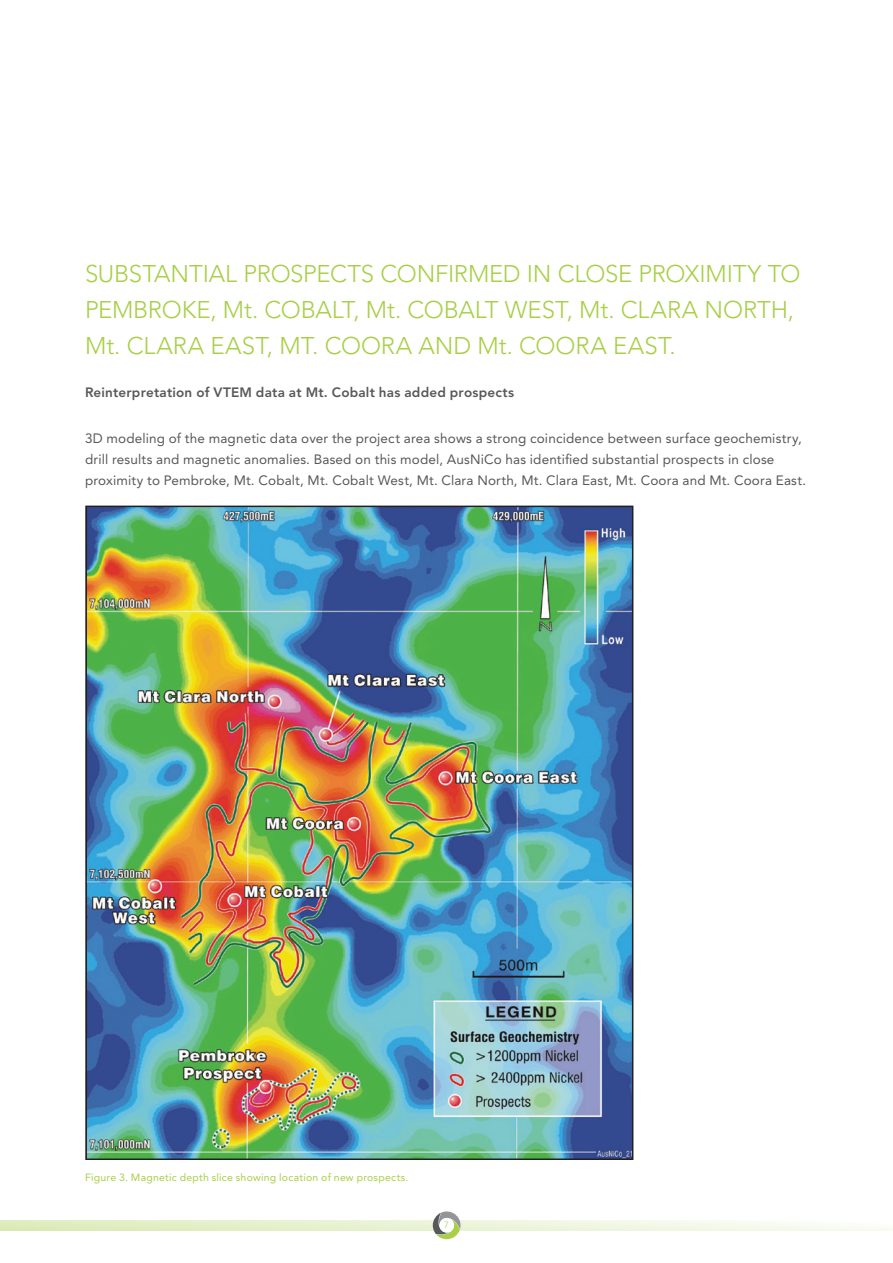
<style>
.page{position:relative;width:893px;height:1263px;background:#fff}
.page>*{position:absolute;margin:0;border:0;box-sizing:border-box;transform-origin:0 0}
.t1{font:300 24px/36px "Avenir";letter-spacing:-.005em;color:#a8cf46}
.t2{font:13.5px/21px "Avenir";letter-spacing:.01em;color:#57585a}
.t3{font:800 13.5px "Avenir";letter-spacing:.015em;color:#57585a}
.t4{font:10.5px "Avenir";letter-spacing:.02em;color:#a8cf46}
.t5{font:300 9px "Avenir";color:#a8cf46}
</style>
<div class="page">
<svg style="left:0;top:1220px;width:892px;height:11px"></svg>
<svg style="left:433px;top:1211px;width:28px;height:28px"></svg>
<div style="left:439px;top:1218px;width:15px;height:14px;background:#fff;border-radius:50%"></div>
<img style="left:88px;top:509px;width:542px;height:648px">
<div style="left:85px;top:506px;width:548px;height:654px;border:2px solid #231f20"></div>
<h1 class="t1" style="left:85px;top:256px;width:717px">SUBSTANTIAL PROSPECTS CONFIRMED IN CLOSE PROXIMITY TO<br>PEMBROKE, Mt. COBALT, Mt. COBALT WEST, Mt. CLARA NORTH,<br>Mt. CLARA EAST, MT. COORA AND Mt. COORA EAST.</h1>
<p class="t3" style="left:85px;top:384px;width:431px">reinterpretation of VteM data at Mt. cobalt has added prospects</p>
<p class="t2" style="left:85px;top:428px;width:722px">3D modeling of the magnetic data over the project area shows a strong coincidence between surface geochemistry, drill results and magnetic anomalies. Based on this model, AusNiCo has identified substantial prospects in close proximity to Pembroke, Mt. Cobalt, Mt. Cobalt West, Mt. Clara North, Mt. Clara East, Mt. Coora and Mt. Coora East.</p>
<p class="t4" style="left:85px;top:1171px;width:325px">Figure 3. Magnetic depth slice showing location of new prospects.</p>
<p class="t5" style="left:444px;top:1220px;width:6px">7</p>
</div>
